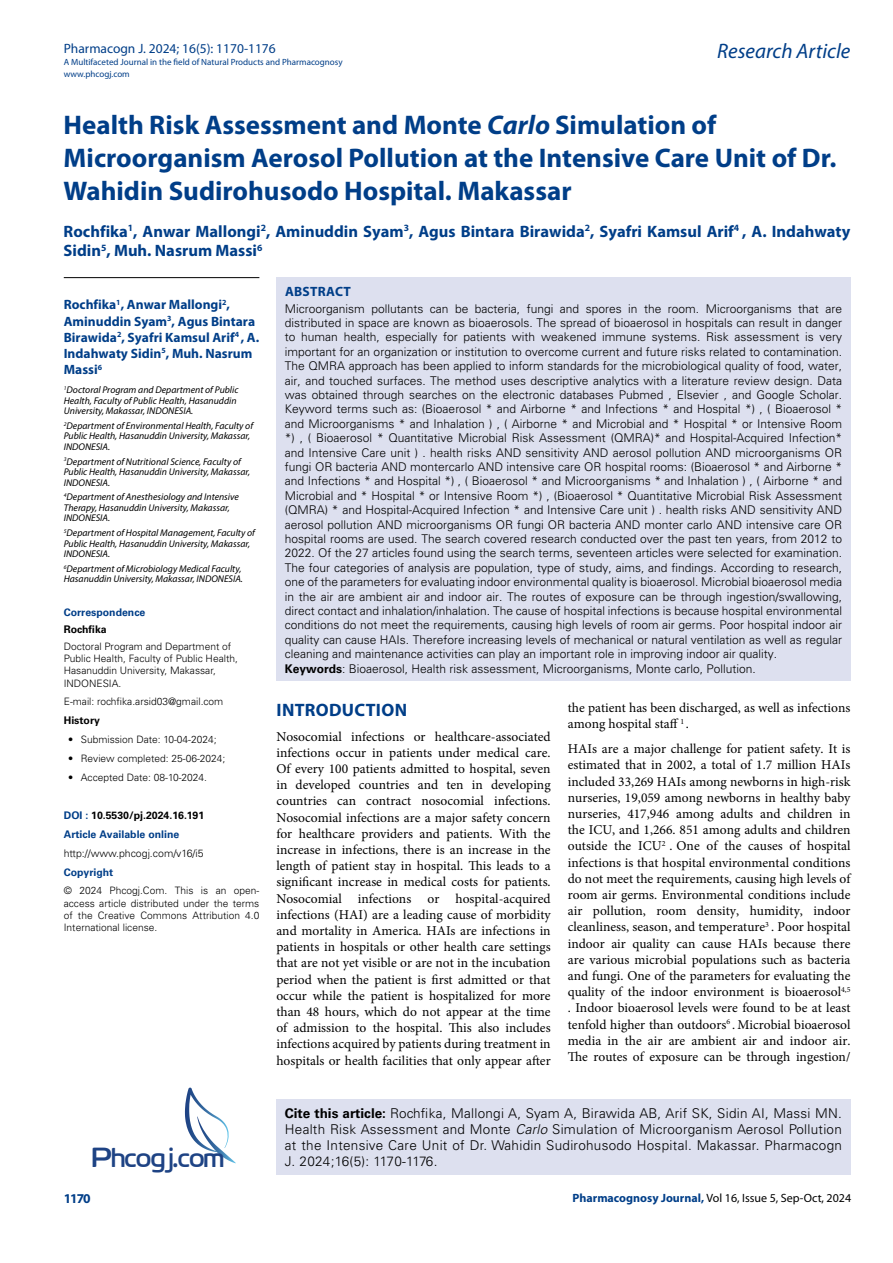
<style>
.page{position:relative;width:893px;height:1263px;background:#fff}
.page>*{position:absolute;margin:0;border:0;box-sizing:border-box;transform-origin:0 0}
.t1{font:27.6px "Cloud World";color:#1e4384}
.t2{font:700 27px/33px "Myriad Pro";color:#003e88}
.t3{font:italic 21px "Myriad Pro";color:#003e88}
.t4{font:700 18px "Myriad Pro";letter-spacing:.015em;color:#003e88}
.t5{font:700 16.5px/19.5px "Myriad Pro";color:#003e88}
.t6{font:13.5px/16.2px "Minion Pro";color:#000;text-align:justify}
.t7{font:300 13.5px/16.2px "Univers LT Std";letter-spacing:.02em;color:#000;text-align:justify}
.t8{font:700 13.5px/16.2px "Myriad Pro";color:#003e88}
.t9{font:13.5px "Myriad Pro";color:#003e88}
.t10{font:300 13.5px "Univers LT Std";letter-spacing:-.04em;color:#000}
.t11{font:700 13.5px "Myriad Pro";letter-spacing:.02em;color:#003e88}
.t12{font:300 12px/14.4px "Univers LT Std";color:#000}
.t13{font:12px "Myriad Pro";color:#000}
.t14{font:700 10.5px/18.9px "Univers LT Std";color:#003e88}
.t15{font:300 10.5px "Univers LT Std";color:#000}
.t16{font:700 10.5px "Univers LT Std";color:#000}
.t17{font:300 10.2px/12.3px "Univers LT Std";color:#000}
.t18{font:italic 9.75px/10.5px "Myriad Pro";color:#000}
.t19{font:9px/12px "Myriad Pro";color:#003e88}
.s1{font-style:italic}
.s2{color:#000}
.s3{font-weight:700}
.s4{font-weight:700;color:#003e88}
</style>
<div class="page">
<div style="left:276px;top:1099px;width:574px;height:76px;background:#dde0ef"></div>
<svg style="left:185px;top:1087px;width:51px;height:76px"></svg>
<div style="left:276px;top:277px;width:575px;height:404px;background:#dde0ef"></div>
<hr style="left:64px;top:277px;width:195px;height:1px;background:#000">
<p class="t9" style="left:64px;top:40px;width:214px">Pharmacogn J. 2024; 16(5): 1170-1176</p>
<p class="t19" style="left:64px;top:55px;width:280px">A Multifaceted Journal in the field of Natural Products and Pharmacognosy www.phcogj.com</p>
<h3 class="t3" style="left:717px;top:38px;width:135px">Research Article</h3>
<h2 class="t2" style="left:64px;top:108px;width:774px">Health Risk Assessment and Monte <span class="s1">Carlo</span> Simulation of<br>Microorganism Aerosol Pollution at the Intensive Care Unit of Dr.<br>Wahidin Sudirohusodo Hospital. Makassar</h2>
<h3 class="t5" style="left:64px;top:221px;width:788px">Rochfika<sup>1</sup>, Anwar Mallongi<sup>2</sup>, Aminuddin Syam<sup>3</sup>, Agus Bintara Birawida<sup>2</sup>, Syafri Kamsul Arif<sup>4</sup> , A. Indahwaty<br>Sidin<sup>5</sup>, Muh. Nasrum Massi<sup>6</sup></h3>
<p class="t8" style="left:64px;top:296px;width:197px">Rochfika<sup>1</sup>, Anwar Mallongi<sup>2</sup>,<br>Aminuddin Syam<sup>3</sup>, Agus Bintara<br>Birawida<sup>2</sup>, Syafri Kamsul Arif<sup>4</sup> , A.<br>Indahwaty Sidin<sup>5</sup>, Muh. Nasrum<br>Massi<sup>6</sup></p>
<p class="t18" style="left:64px;top:384px;width:176px"><sup>1</sup>Doctoral Program and Department of Public<br>Health, Faculty of Public Health, Hasanuddin<br>University, Makassar, INDONESIA.</p>
<p class="t18" style="left:64px;top:420px;width:191px"><sup>2</sup>Department of Environmental Health, Faculty of<br>Public Health, Hasanuddin University, Makassar,<br>INDONESIA.</p>
<p class="t18" style="left:64px;top:456px;width:188px"><sup>3</sup>Department of Nutritional Science, Faculty of<br>Public Health, Hasanuddin University, Makassar,<br>INDONESIA.</p>
<p class="t18" style="left:64px;top:492px;width:177px"><sup>4</sup>Department of Anesthesiology and Intensive<br>Therapy, Hasanuddin University, Makassar,<br>INDONESIA.</p>
<p class="t18" style="left:64px;top:527px;width:193px"><sup>5</sup>Department of Hospital Management, Faculty of<br>Public Health, Hasanuddin University, Makassar,<br>INDONESIA.</p>
<p class="t18" style="left:64px;top:563px;width:181px"><sup>6</sup>Department of Microbiology Medical Faculty,<br>Hasanuddin University, Makassar, INDONESIA.</p>
<p class="t14" style="left:64px;top:603px;width:83px">Correspondence</p>
<p class="t16" style="left:64px;top:623px;width:44px">Rochfika</p>
<p class="t17" style="left:64px;top:640px;width:176px">Doctoral Program and Department of<br>Public Health, Faculty of Public Health,<br>Hasanuddin University, Makassar,<br>INDONESIA.</p>
<p class="t17" style="left:64px;top:696px;width:161px">E-mail: rochfika.arsid03@gmail.com</p>
<p class="t16" style="left:64px;top:714px;width:38px">History</p>
<p class="t17" style="left:68px;top:733px;width:150px">• Submission Date: 10-04-2024;</p>
<p class="t17" style="left:68px;top:752px;width:159px">• Review completed: 25-06-2024;</p>
<p class="t17" style="left:68px;top:771px;width:140px">• Accepted Date: 08-10-2024.</p>
<p class="t14" style="left:64px;top:806px;width:142px">DOI : <span class="s2">10.5530/pj.2024.16.191<br></span>Article Available online</p>
<p class="t15" style="left:64px;top:847px;width:141px">http://www.phcogj.com/v16/i5</p>
<p class="t14" style="left:64px;top:862px;width:51px">Copyright</p>
<p class="t17" style="left:64px;top:884px;width:197px;text-align:justify">© 2024 Phcogj.Com. This is an open&shy;access article distributed under the terms of the Creative Commons Attribution 4.0<br>International license.</p>
<p class="t11" style="left:285px;top:283px;width:67px">ABSTRACT</p>
<p class="t12" style="left:285px;top:301px;width:559px">Microorganism pollutants can be bacteria, fungi and spores in the room. Microorganisms that are distributed in space are known as bioaerosols. The spread of bioaerosol in hospitals can result in danger to human health, especially for patients with weakened immune systems. Risk assessment is very important for an organization or institution to overcome current and future risks related to contamination.<br>The QMRA approach has been applied to inform standards for the microbiological quality of food, water, air, and touched surfaces. The method uses descriptive analytics with a literature review design. Data was obtained through searches on the electronic databases Pubmed , Elsevier , and Google Scholar.<br>Keyword terms such as: (Bioaerosol * and Airborne * and Infections * and Hospital *) , ( Bioaerosol * and Microorganisms * and Inhalation ) , ( Airborne * and Microbial and * Hospital * or Intensive Room *) , ( Bioaerosol * Quantitative Microbial Risk Assessment (QMRA)* and Hospital-Acquired Infection* and Intensive Care unit ) . health risks AND sensitivity AND aerosol pollution AND microorganisms OR fungi OR bacteria AND montercarlo AND intensive care OR hospital rooms: (Bioaerosol * and Airborne * and Infections * and Hospital *) , ( Bioaerosol * and Microorganisms * and Inhalation ) , ( Airborne * and Microbial and * Hospital * or Intensive Room *) , (Bioaerosol * Quantitative Microbial Risk Assessment (QMRA) * and Hospital-Acquired Infection * and Intensive Care unit ) . health risks AND sensitivity AND aerosol pollution AND microorganisms OR fungi OR bacteria AND monter carlo AND intensive care OR hospital rooms are used. The search covered research conducted over the past ten years, from 2012 to 2022. Of the 27 articles found using the search terms, seventeen articles were selected for examination.<br>The four categories of analysis are population, type of study, aims, and findings. According to research, one of the parameters for evaluating indoor environmental quality is bioaerosol. Microbial bioaerosol media in the air are ambient air and indoor air. The routes of exposure can be through ingestion/swallowing, direct contact and inhalation/inhalation. The cause of hospital infections is because hospital environmental conditions do not meet the requirements, causing high levels of room air germs. Poor hospital indoor air quality can cause HAIs. Therefore increasing levels of mechanical or natural ventilation as well as regular cleaning and maintenance activities can play an important role in improving indoor air quality.<br><span class="s3">Keywords</span>: Bioaerosol, Health risk assessment, Microorganisms, Monte carlo, Pollution.</p>
<h3 class="t4" style="left:277px;top:698px;width:132px">INTRODUCTION</h3>
<p class="t6" style="left:276px;top:728px;width:276px">Nosocomial infections or healthcare-associated infections occur in patients under medical care.<br>Of every 100 patients admitted to hospital, seven in developed countries and ten in developing countries can contract nosocomial infections.<br>Nosocomial infections are a major safety concern for healthcare providers and patients. With the increase in infections, there is an increase in the length of patient stay in hospital. This leads to a significant increase in medical costs for patients.<br>Nosocomial infections or hospital-acquired infections (HAI) are a leading cause of morbidity and mortality in America. HAIs are infections in patients in hospitals or other health care settings that are not yet visible or are not in the incubation period when the patient is first admitted or that occur while the patient is hospitalized for more than 48 hours, which do not appear at the time of admission to the hospital. This also includes infections acquired by patients during treatment in hospitals or health facilities that only appear after</p>
<p class="t6" style="left:568px;top:700px;width:284px">the patient has been discharged, as well as infections among hospital staff <sup>1</sup> .</p>
<p class="t6" style="left:568px;top:741px;width:284px">HAIs are a major challenge for patient safety. It is estimated that in 2002, a total of 1.7 million HAIs included 33,269 HAIs among newborns in high-risk nurseries, 19,059 among newborns in healthy baby nurseries, 417,946 among adults and children in the ICU, and 1,266. 851 among adults and children outside the ICU<sup>2</sup> . One of the causes of hospital infections is that hospital environmental conditions do not meet the requirements, causing high levels of room air germs. Environmental conditions include air pollution, room density, humidity, indoor cleanliness, season, and temperature<sup>3</sup> . Poor hospital indoor air quality can cause HAIs because there are various microbial populations such as bacteria and fungi. One of the parameters for evaluating the quality of the indoor environment is bioaerosol<sup>4,5 </sup>. Indoor bioaerosol levels were found to be at least tenfold higher than outdoors<sup>6</sup> . Microbial bioaerosol media in the air are ambient air and indoor air.<br>The routes of exposure can be through ingestion/</p>
<p class="t7" style="left:285px;top:1105px;width:559px"><span class="s3">Cite this article:</span> Rochfika, Mallongi A, Syam A, Birawida AB, Arif SK, Sidin AI, Massi MN.<br>Health Risk Assessment and Monte <span class="s1">Carlo</span> Simulation of Microorganism Aerosol Pollution at the Intensive Care Unit of Dr. Wahidin Sudirohusodo Hospital. Makassar. Pharmacogn</p>
<h1 class="t1" style="left:92px;top:1136px;width:134px">Phcogj.com</h1>
<p class="t10" style="left:285px;top:1153px;width:154px">J. 2024;16(5): 1170-1176.</p>
<p class="t8" style="left:64px;top:1190px;width:29px">1170</p>
<p class="t13" style="left:572px;top:1190px;width:280px"><span class="s4">Pharmacognosy Journal,</span> Vol 16, Issue 5, Sep-Oct, 2024</p>
</div>
